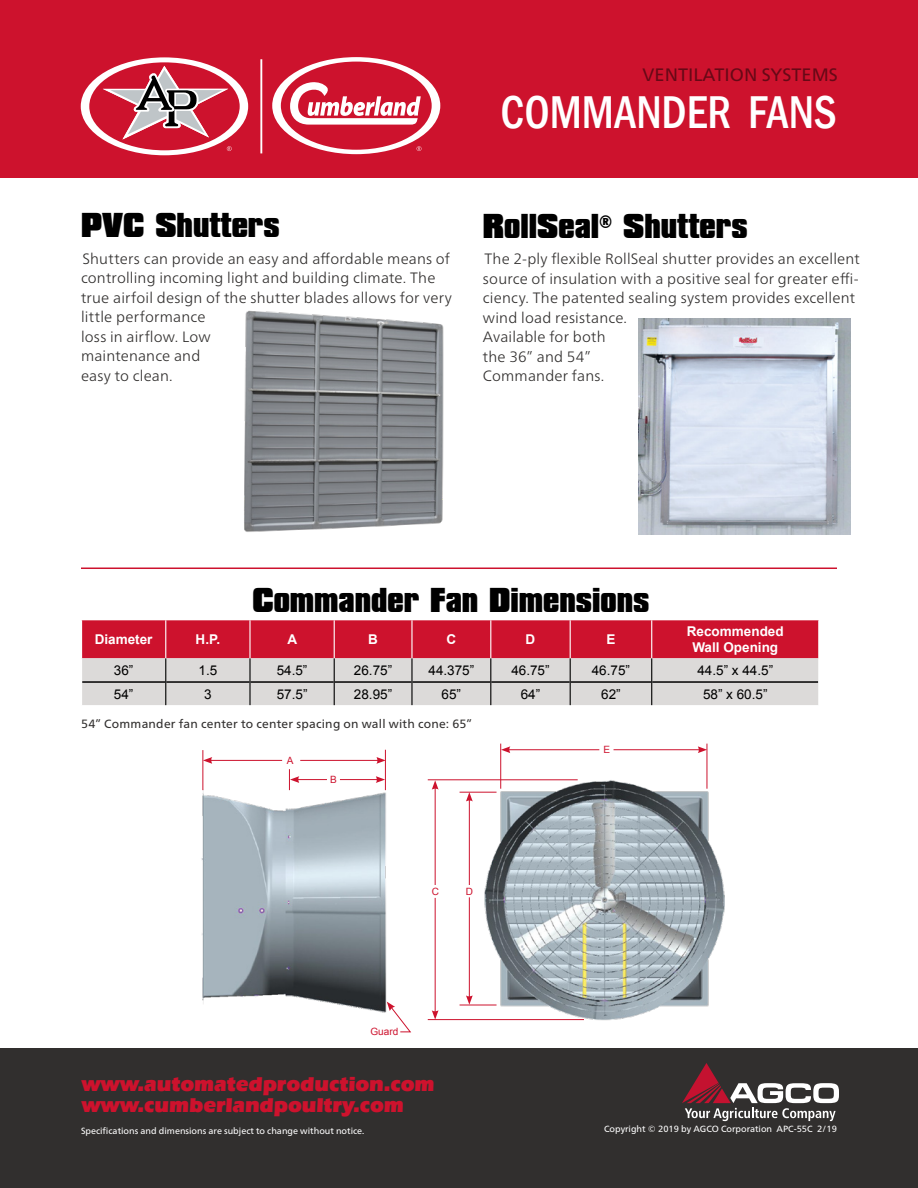
<style>
.page{position:relative;width:918px;height:1188px;background:#fff}
.page>*{position:absolute;margin:0;border:0;box-sizing:border-box;transform-origin:0 0}
.t1{font:500 condensed 47.25px "Franklin Gothic";color:#fff;scale:.95 1}
.t2{font:900 29.7px "Compacta BT";color:#000;scale:.91 1}
.t3{font:900 21px/21px "Eras IT Cby BT";letter-spacing:-.01em;color:#cd122d}
.t4{font:18px "Frutiger Neue LTW1 G";color:#000}
.t5{font:300 15px/19.5px "Frutiger Neue LTW1 G";letter-spacing:.01em;color:#312f2e}
.t6{font:13.5px "Arial";color:#000}
.t7{font:700 13.5px/16.2px "Arial";color:#fff;text-align:center}
.t8{font:12px "Frutiger Neue LTW1 G";letter-spacing:.02em;color:#312f2e}
.t9{font:10.05px "Arial";color:#cd122d}
.t10{font:9px "Frutiger Neue LTW1 G";color:#fff}
</style>
<div class="page">
<hr style="left:385px;top:750px;width:1px;height:40px;background:#cd122d">
<hr style="left:203px;top:750px;width:1px;height:40px;background:#cd122d">
<hr style="left:210px;top:760px;width:72px;height:1px;background:#cd122d">
<svg style="left:203px;top:757px;width:9px;height:7px"></svg>
<hr style="left:428px;top:779px;width:150px;height:1px;background:#cd122d">
<hr style="left:428px;top:1019px;width:156px;height:1px;background:#cd122d">
<hr style="left:460px;top:792px;width:37px;height:1px;background:#cd122d">
<hr style="left:460px;top:1005px;width:37px;height:1px;background:#cd122d">
<hr style="left:500px;top:744px;width:1px;height:45px;background:#cd122d">
<hr style="left:707px;top:744px;width:1px;height:45px;background:#cd122d">
<hr style="left:508px;top:749px;width:91px;height:1px;background:#cd122d">
<svg style="left:501px;top:746px;width:9px;height:7px"></svg>
<hr style="left:614px;top:749px;width:86px;height:1px;background:#cd122d">
<svg style="left:698px;top:746px;width:9px;height:7px"></svg>
<hr style="left:469px;top:897px;width:1px;height:101px;background:#cd122d">
<svg style="left:466px;top:995px;width:7px;height:10px"></svg>
<hr style="left:469px;top:799px;width:1px;height:86px;background:#cd122d">
<svg style="left:466px;top:792px;width:7px;height:9px"></svg>
<hr style="left:435px;top:898px;width:1px;height:115px;background:#cd122d">
<svg style="left:432px;top:1010px;width:7px;height:10px"></svg>
<hr style="left:435px;top:787px;width:1px;height:98px;background:#cd122d">
<svg style="left:432px;top:780px;width:7px;height:10px"></svg>
<svg style="left:395px;top:1014px;width:16px;height:19px"></svg>
<hr style="left:300px;top:760px;width:79px;height:1px;background:#cd122d">
<svg style="left:376px;top:757px;width:10px;height:7px"></svg>
<img style="left:201px;top:780px;width:196px;height:234px">
<img style="left:479px;top:777px;width:246px;height:244px">
<hr style="left:297px;top:779px;width:30px;height:1px;background:#cd122d">
<svg style="left:289px;top:769px;width:10px;height:21px"></svg>
<hr style="left:340px;top:779px;width:38px;height:1px;background:#cd122d">
<svg style="left:376px;top:776px;width:9px;height:7px"></svg>
<div style="left:0;top:1049px;width:918px;height:139px;background:#312f2e"></div>
<hr style="left:81px;top:568px;width:756px;height:1px;background:#cd122d">
<svg style="left:81px;top:620px;width:738px;height:86px;background:#d07f8a"></svg>
<svg style="left:682px;top:1063px;width:157px;height:58px"></svg>
<div style="left:0;top:0;width:918px;height:177px;background:#cd122d"></div>
<img style="left:244px;top:310px;width:200px;height:222px">
<img style="left:639px;top:319px;width:212px;height:215px">
<svg style="left:78px;top:56px;width:173px;height:101px"></svg>
<div style="left:81px;top:57px;width:167px;height:98px;background:#fff;border-radius:50%"></div>
<div style="left:89px;top:62px;width:151px;height:88px;background:#cd122d;border-radius:50%"></div>
<svg style="left:103px;top:66px;width:125px;height:73px"></svg>
<svg style="left:227px;top:146px;width:5px;height:5px"></svg>
<svg style="left:272px;top:57px;width:168px;height:97px"></svg>
<hr style="left:260px;top:59px;width:2px;height:94px;background:#fff">
<p class="t4" style="left:643px;top:64px;width:197px">VENTILATION SYSTEMS</p>
<h1 class="t1" style="left:501px;top:81px;width:356px">COMMANDER FANS</h1>
<h2 class="t2" style="left:81px;top:207px;width:220px">PVC Shutters</h2>
<p class="t5" style="left:81px;top:248px;width:372px">Shutters can provide an easy and affordable means of controlling incoming light and building climate. The true airfoil design of the shutter blades allows for very little performance<br>loss in airflow. Low<br>maintenance and<br>easy to clean.</p>
<h2 class="t2" style="left:483px;top:208px;width:292px">RollSeal<sup>®</sup> Shutters</h2>
<p class="t5" style="left:483px;top:249px;width:379px">The 2-ply flexible RollSeal shutter provides an excellent source of insulation with a positive seal for greater effi&shy;ciency. The patented sealing system provides excellent wind load resistance.<br>Available for both<br>the 36” and 54”<br>Commander fans.</p>
<h2 class="t2" style="left:252px;top:582px;width:438px">Commander Fan Dimensions</h2>
<p class="t7" style="left:95px;top:632px;width:59px">Diameter</p>
<p class="t7" style="left:196px;top:632px;width:26px">H.P.</p>
<p class="t7" style="left:287px;top:632px;width:11px">A</p>
<p class="t7" style="left:368px;top:632px;width:11px">B</p>
<p class="t7" style="left:447px;top:632px;width:11px">C</p>
<p class="t7" style="left:526px;top:632px;width:11px">D</p>
<p class="t7" style="left:606px;top:632px;width:11px">E</p>
<p class="t7" style="left:687px;top:624px;width:98px">Recommended<br>Wall Opening</p>
<p class="t6" style="left:114px;top:662px;width:21px">36”</p>
<p class="t6" style="left:199px;top:662px;width:20px">1.5</p>
<p class="t6" style="left:277px;top:662px;width:32px">54.5”</p>
<p class="t6" style="left:354px;top:662px;width:40px">26.75”</p>
<p class="t6" style="left:429px;top:662px;width:47px">44.375”</p>
<p class="t6" style="left:511px;top:662px;width:40px">46.75”</p>
<p class="t6" style="left:592px;top:662px;width:40px">46.75”</p>
<p class="t6" style="left:697px;top:662px;width:77px">44.5” x 44.5”</p>
<p class="t6" style="left:114px;top:685px;width:21px">54”</p>
<p class="t6" style="left:204px;top:685px;width:9px">3</p>
<p class="t6" style="left:277px;top:685px;width:32px">57.5”</p>
<p class="t6" style="left:354px;top:685px;width:40px">28.95”</p>
<p class="t6" style="left:442px;top:685px;width:21px">65”</p>
<p class="t6" style="left:521px;top:685px;width:21px">64”</p>
<p class="t6" style="left:601px;top:685px;width:21px">62”</p>
<p class="t6" style="left:703px;top:685px;width:66px">58” x 60.5”</p>
<p class="t8" style="left:81px;top:717px;width:392px">54” Commander fan center to center spacing on wall with cone: 65”</p>
<p class="t9" style="left:287px;top:754px;width:8px">A</p>
<p class="t9" style="left:330px;top:773px;width:8px">B</p>
<p class="t9" style="left:432px;top:885px;width:9px">C</p>
<p class="t9" style="left:466px;top:885px;width:9px">D</p>
<p class="t9" style="left:371px;top:1024px;width:29px">Guard</p>
<h3 class="t3" style="left:81px;top:1073px;width:355px">www.automatedproduction.com www.cumberlandpoultry.com</h3>
<p class="t10" style="left:81px;top:1125px;width:285px">Specifications and dimensions are subject to change without notice.</p>
<p class="t9" style="left:603px;top:743px;width:8px">E</p>
<p class="t10" style="left:604px;top:1124px;width:234px">Copyright © 2019 by AGCO Corporation APC-55C 2/19</p>
</div>
